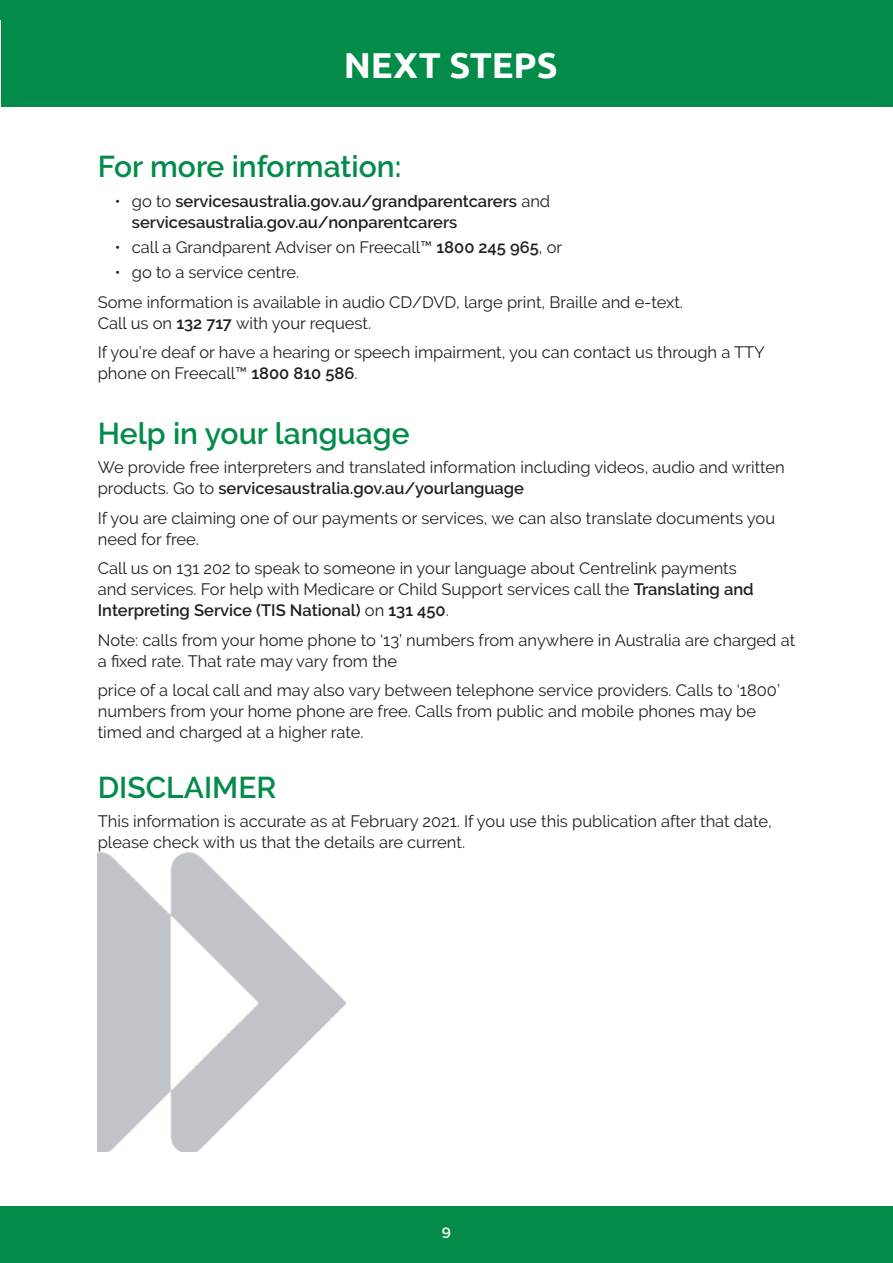
<style>
.page{position:relative;width:893px;height:1263px;background:#fff}
.page>*{position:absolute;margin:0;border:0;box-sizing:border-box;transform-origin:0 0}
.t1{font:700 36px "Ubuntu";color:#fff}
.t2{font:600 30px "Raleway";color:#028b49}
.t3{font:16.5px/21px "Raleway";color:#231f20}
.t4{font:600 16.5px/21px "Raleway";color:#231f20}
.t5{font:15px "Montserrat";color:#fff}
.s1{font-weight:400}
.s2{font-weight:600}
</style>
<div class="page">
<div style="left:0;top:1207px;width:893px;height:56px;background:#028b49"></div>
<div style="left:0;top:0;width:893px;height:19px;background:#028b49"></div>
<div style="left:1px;top:10px;width:892px;height:97px;background:#028b49"></div>
<img style="left:98px;top:853px;width:247px;height:299px">
<h1 class="t1" style="left:344px;top:43px;width:216px">NEXT STEPS</h1>
<h2 class="t2" style="left:98px;top:149px;width:305px">For more information:</h2>
<p class="t4" style="left:132px;top:190px;width:420px;text-indent:-17px"><span class="s1">• go to</span> servicesaustralia.gov.au/grandparentcarers <span class="s1">and </span>servicesaustralia.gov.au/nonparentcarers</p>
<p class="t3" style="left:115px;top:236px;width:449px">• call a Grandparent Adviser on Freecall™ <span class="s2">1800 245 965</span>, or</p>
<p class="t3" style="left:98px;top:257px;width:587px;line-height:29.5px;text-indent:17px">• go to a service centre.<br>Some information is available in audio CD/DVD, large print, Braille and e-text.</p>
<p class="t3" style="left:98px;top:308px;width:669px;line-height:29.5px">Call us on <span class="s2">132 717</span> with your request.<br>If you’re deaf or have a hearing or speech impairment, you can contact us through a TTY</p>
<p class="t3" style="left:98px;top:363px;width:261px">phone on Freecall™ <span class="s2">1800 810 586</span>.</p>
<h2 class="t2" style="left:98px;top:416px;width:313px">Help in your language</h2>
<p class="t3" style="left:98px;top:457px;width:689px">We provide free interpreters and translated information including videos, audio and written products. Go to <span class="s2">servicesaustralia.gov.au/yourlanguage</span></p>
<p class="t3" style="left:98px;top:507px;width:679px">If you are claiming one of our payments or services, we can also translate documents you need for free.</p>
<p class="t3" style="left:98px;top:558px;width:657px">Call us on 131 202 to speak to someone in your language about Centrelink payments and services. For help with Medicare or Child Support services call the <span class="s2">Translating and<br>Interpreting Service (TIS National)</span> on <span class="s2">131 450</span>.</p>
<p class="t3" style="left:98px;top:630px;width:699px">Note: calls from your home phone to ‘13’ numbers from anywhere in Australia are charged at a fixed rate. That rate may vary from the</p>
<p class="t3" style="left:98px;top:680px;width:684px">price of a local call and may also vary between telephone service providers. Calls to ‘1800’ numbers from your home phone are free. Calls from public and mobile phones may be timed and charged at a higher rate.</p>
<h2 class="t2" style="left:98px;top:770px;width:180px">DISCLAIMER</h2>
<p class="t3" style="left:98px;top:811px;width:676px">This information is accurate as at February 2021. If you use this publication after that date, please check with us that the details are current.</p>
<p class="t5" style="left:442px;top:1223px;width:11px">9</p>
</div>
